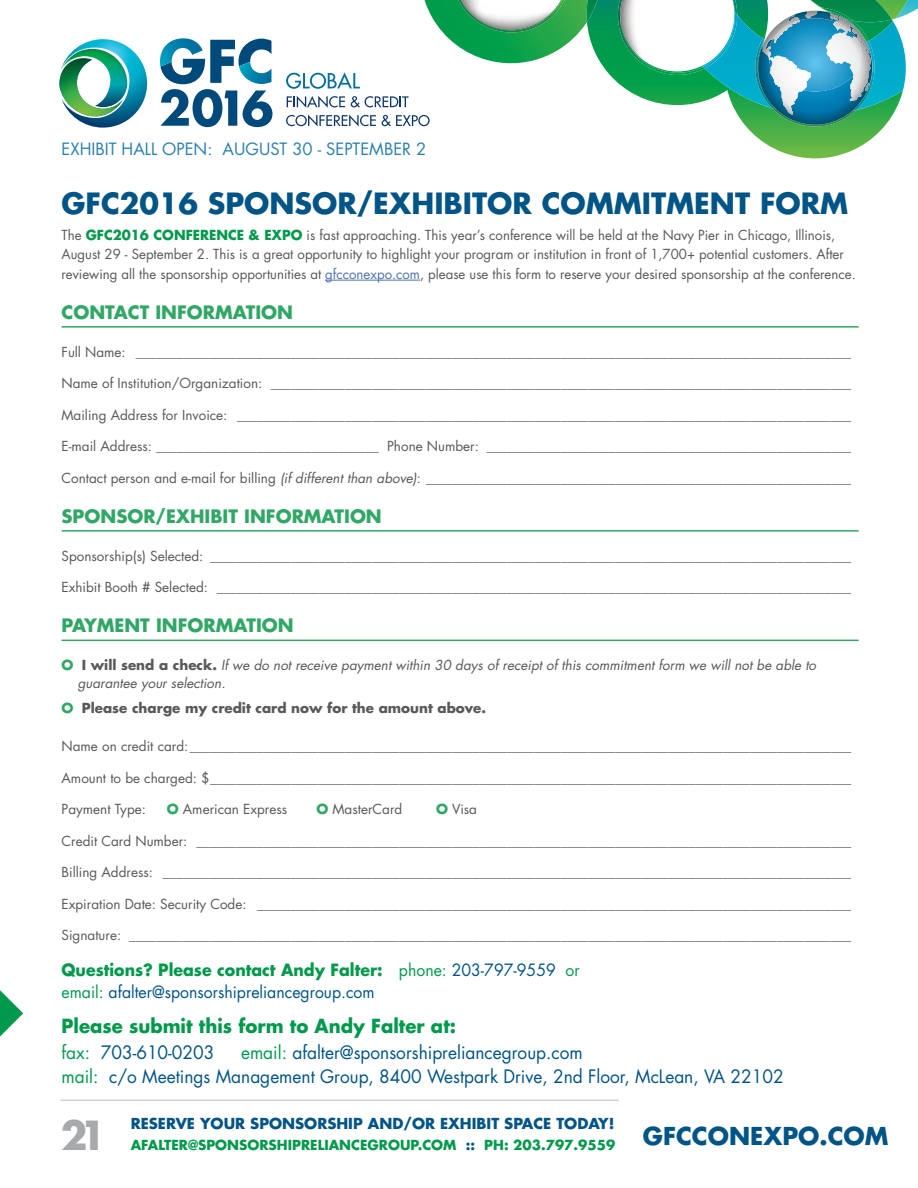
<style>
.page{position:relative;width:918px;height:1188px;background:#fff}
.page>*{position:absolute;margin:0;border:0;box-sizing:border-box;transform-origin:0 0}
.t1{font:700 39px "Futura";color:#a8a9ad}
.subhead_1{font:700 28.5px "Futura";color:#015486}
.main_text{font:700 18.9px "Futura";color:#00994c;scale:.96 1}
.main_text-2{font:18px "Futura";color:#015486;scale:.96 1}
.form_subheader{font:700 18px "Futura";color:#31a766}
.subhead_2{font:700 18px "Futura";color:#31a766}
.main_text-3{font:700 16.5px "Futura";color:#00994c;scale:.96 1}
.main_text-4{font:16.5px "Futura";color:#015486;scale:.96 1}
.note{font:16.5px "Futura";color:#2b80ac}
.t2{font:700 14.7px "Futura";color:#015486}
.main_text-5{font:13.5px/19.5px "Futura";color:#57585a}
.main_text-6{font:italic 13.5px/18px "Futura";color:#57585a}
.t3{font:700 13.5px "Futura";color:#00994c}
.main_text-7{font:700 13.5px "Futura";color:#57585a}
.s1{font-weight:700;color:#00994c}
.s2{color:#4d72ac}
.s3{font-style:italic}
.s4{font-weight:700;font-style:normal;color:#31a766}
.s5{font-weight:700;font-style:normal}
.s6{color:#31a766}
.s7{font-weight:700;color:#31a766}
.s8{font-weight:400}
.s9{font-weight:400;color:#015486}
.s10{color:#00994c}
.s11{color:#015486}
</style>
<div class="page">
<hr style="left:61px;top:1100px;width:558px;height:1px;background:#d1d2d4">
<svg style="left:425px;top:0;width:162px;height:63px"></svg>
<svg style="left:587px;top:0;width:309px;height:158px"></svg>
<img style="left:586px;top:0;width:11px;height:22px">
<img style="left:618px;top:0;width:41px;height:75px">
<img style="left:619px;top:0;width:40px;height:73px">
<img style="left:458px;top:0;width:107px;height:32px">
<img style="left:461px;top:0;width:101px;height:30px">
<img style="left:772px;top:110px;width:84px;height:17px">
<img style="left:782px;top:111px;width:70px;height:14px">
<img style="left:852px;top:95px;width:13px;height:16px">
<svg style="left:814px;top:124px;width:12px;height:1px"></svg>
<svg style="left:659px;top:0;width:259px;height:110px"></svg>
<img style="left:830px;top:22px;width:21px;height:18px">
<img style="left:769px;top:20px;width:31px;height:31px">
<svg style="left:73px;top:39px;width:74px;height:89px"></svg>
<img style="left:59px;top:64px;width:64px;height:52px">
<svg style="left:160px;top:38px;width:112px;height:89px"></svg>
<svg style="left:286px;top:72px;width:74px;height:17px"></svg>
<svg style="left:287px;top:96px;width:58px;height:12px"></svg>
<svg style="left:351px;top:96px;width:58px;height:11px"></svg>
<svg style="left:286px;top:115px;width:90px;height:11px"></svg>
<svg style="left:382px;top:115px;width:48px;height:11px"></svg>
<img style="left:63px;top:49px;width:64px;height:58px">
<hr style="left:325px;top:280px;width:95px;height:1px;background:#4d72ac">
<hr style="left:62px;top:326px;width:797px;height:2px;background:#31a766">
<hr style="left:62px;top:530px;width:797px;height:2px;background:#31a766">
<hr style="left:62px;top:640px;width:797px;height:1px;background:#31a766">
<svg style="left:0;top:990px;width:23px;height:47px"></svg>
<p class="note" style="left:62px;top:139px;width:366px">EXHIBIT HALL OPEN: AUGUST 30 - SEPTEMBER 2</p>
<p class="subhead_1" style="left:62px;top:184px;width:788px">GFC2016 SPONSOR/EXHIBITOR COMMITMENT FORM</p>
<p class="main_text-5" style="left:62px;top:225px;width:796px">The <span class="s1">GFC2016 CONFERENCE &amp; EXPO</span> is fast approaching. This year’s conference will be held at the Navy Pier in Chicago, Illinois,<br>August 29 - September 2. This is a great opportunity to highlight your program or institution in front of 1,700+ potential customers. After reviewing all the sponsorship opportunities at <span class="s2">gfcconexpo.com</span>, please use this form to reserve your desired sponsorship at the conference.</p>
<p class="subhead_2" style="left:62px;top:300px;width:233px">CONTACT INFORMATION</p>
<p class="main_text-5" style="left:62px;top:342px;width:791px">Full Name: __________________________________________________________________________________________________________</p>
<p class="main_text-5" style="left:62px;top:374px;width:791px">Name of Institution/Organization: ______________________________________________________________________________________</p>
<p class="main_text-5" style="left:62px;top:405px;width:791px">Mailing Address for Invoice: ___________________________________________________________________________________________</p>
<p class="main_text-5" style="left:62px;top:437px;width:791px">E-mail Address: _________________________________ Phone Number: ______________________________________________________</p>
<p class="main_text-5" style="left:62px;top:468px;width:791px">Contact person and e-mail for billing <span class="s3">(if different than above)</span>: _______________________________________________________________</p>
<p class="form_subheader" style="left:62px;top:504px;width:322px">SPONSOR/EXHIBIT INFORMATION</p>
<p class="main_text-5" style="left:62px;top:546px;width:791px">Sponsorship(s) Selected: _______________________________________________________________________________________________</p>
<p class="main_text-5" style="left:62px;top:578px;width:791px">Exhibit Booth # Selected: ______________________________________________________________________________________________</p>
<p class="form_subheader" style="left:62px;top:613px;width:234px">PAYMENT INFORMATION</p>
<p class="main_text-6" style="left:78px;top:656px;width:740px;text-indent:-16px"><span class="s4">O</span> <span class="s5">I will send a check.</span> If we do not receive payment within 30 days of receipt of this commitment form we will not be able to guarantee your selection.</p>
<p class="main_text-7" style="left:62px;top:699px;width:426px"><span class="s6">O</span> Please charge my credit card now for the amount above.</p>
<p class="main_text-5" style="left:62px;top:737px;width:791px">Name on credit card:__________________________________________________________________________________________________</p>
<p class="main_text-5" style="left:62px;top:768px;width:791px">Amount to be charged: $_______________________________________________________________________________________________</p>
<p class="main_text-5" style="left:62px;top:800px;width:86px">Payment Type:</p>
<p class="main_text-5" style="left:167px;top:800px;width:122px"><span class="s7">O</span> American Express</p>
<p class="main_text-5" style="left:316px;top:800px;width:87px"><span class="s7">O</span> MasterCard</p>
<p class="main_text-5" style="left:436px;top:800px;width:42px"><span class="s7">O</span> Visa</p>
<p class="main_text-5" style="left:62px;top:831px;width:791px">Credit Card Number: _________________________________________________________________________________________________</p>
<p class="main_text-5" style="left:62px;top:863px;width:791px">Billing Address: ______________________________________________________________________________________________________</p>
<p class="main_text-5" style="left:62px;top:894px;width:791px">Expiration Date: Security Code: ________________________________________________________________________________________</p>
<p class="main_text-5" style="left:62px;top:926px;width:791px">Signature: ___________________________________________________________________________________________________________</p>
<p class="main_text-3" style="left:62px;top:958px;width:541px">Questions? Please contact Andy Falter: <span class="s8">phone:</span> <span class="s9">203-797-9559</span> <span class="s8">or</span></p>
<p class="main_text-4" style="left:62px;top:981px;width:328px"><span class="s10">email:</span> afalter@sponsorshipreliancegroup.com</p>
<p class="main_text" style="left:62px;top:1014px;width:412px">Please submit this form to Andy Falter at:</p>
<p class="main_text-2" style="left:62px;top:1041px;width:161px"><span class="s10">fax:</span> 703-610-0203</p>
<p class="main_text-2" style="left:241px;top:1041px;width:357px"><span class="s10">email:</span> afalter@sponsorshipreliancegroup.com</p>
<p class="main_text-2" style="left:62px;top:1065px;width:754px"><span class="s10">mail:</span> c/o Meetings Management Group, 8400 Westpark Drive, 2nd Floor, McLean, VA 22102</p>
<p class="t2" style="left:131px;top:1113px;width:485px">RESERVE YOUR SPONSORSHIP AND/OR EXHIBIT SPACE TODAY!</p>
<h1 class="t1" style="left:61px;top:1109px;width:47px">21</h1>
<p class="t3" style="left:131px;top:1136px;width:759px">AFALTER@SPONSORSHIPRELIANCEGROUP.COM <span class="s11">::</span> PH: 203.797.9559 <sup>GFCCONEXPO.COM</sup></p>
</div>
